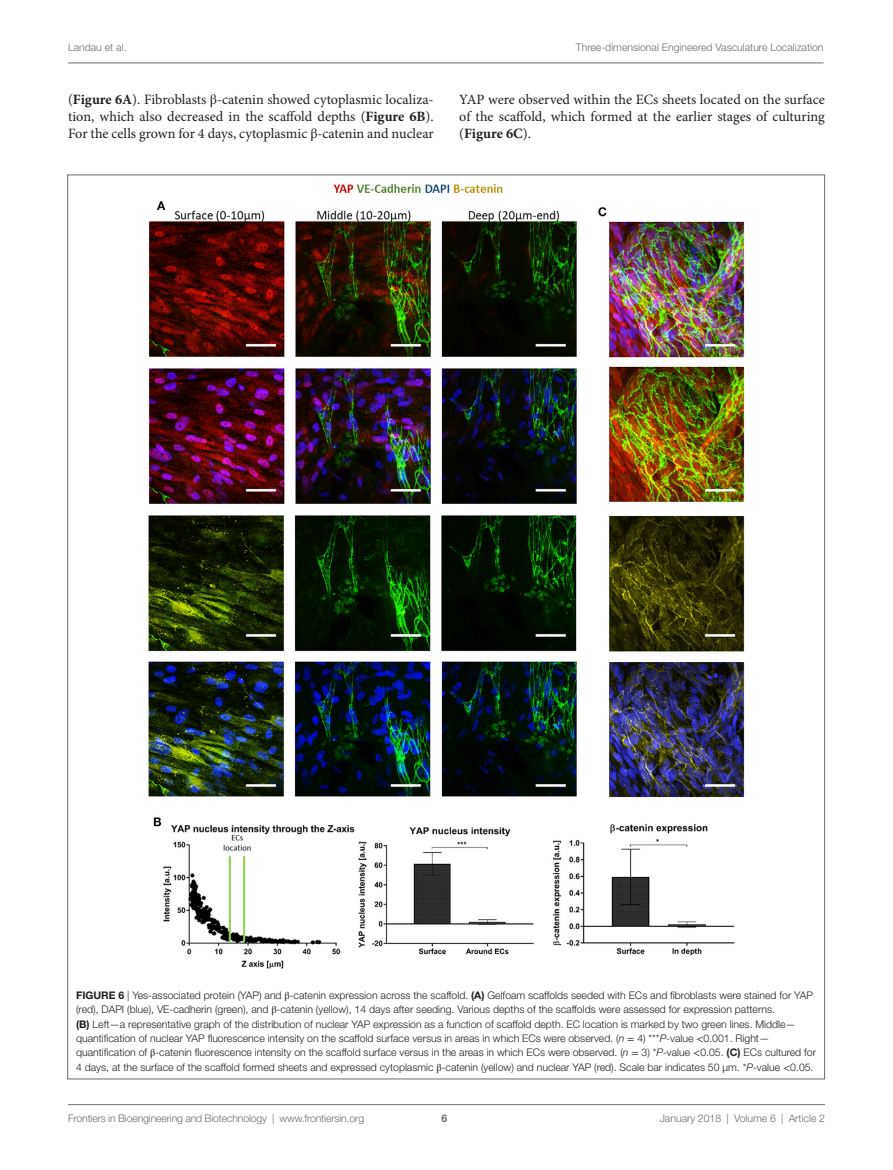
<style>
.page{position:relative;width:893px;height:1170px;background:#fff}
.page>*{position:absolute;margin:0;border:0;box-sizing:border-box;transform-origin:0 0}
.t1{font:14.25px/17.2px "Minion Pro";color:#231f20;text-align:justify}
.t2{font:300 10.5px/14.2px "Helvetica Neue LT Std";color:#231f20}
.t3{font:300 10.5px "Helvetica Neue LT Std";color:#6c6d70}
.t4{font:700 10.5px "Helvetica Neue LT Std";color:#6c6d70}
.s1{font-weight:700}
.s2{font-family:"STIX General"}
.s3{font-family:"STIX General";font-weight:400}
.s4{font-style:italic}
</style>
<div class="page">
<img style="left:148px;top:184px;width:597px;height:785px">
<hr style="left:68px;top:63px;width:756px;height:1px;background:#6c6d70">
<hr style="left:68px;top:1104px;width:757px;height:1px;background:#6c6d70">
<p class="t3" style="left:68px;top:41px;width:60px">Landau et al.</p>
<p class="t3" style="left:576px;top:41px;width:249px">Three-dimensional Engineered Vasculature Localization</p>
<h1 class="t1" style="left:68px;top:91px;width:367px">(<span class="s1">Figure 6A</span>). Fibroblasts <span class="s2">β</span>-catenin showed cytoplasmic localiza&shy;tion, which also decreased in the scaffold depths (<span class="s1">Figure 6B</span>).<br>For the cells grown for 4 days, cytoplasmic <span class="s2">β</span>-catenin and nuclear</h1>
<h1 class="t1" style="left:459px;top:90px;width:367px">YAP were observed within the ECs sheets located on the surface of the scaffold, which formed at the earlier stages of culturing (<span class="s1">Figure 6C</span>).</h1>
<p class="t2" style="left:76px;top:988px;width:741px"><span class="s1">FIGURE 6</span> | Yes-associated protein (YAP) and <span class="s3">β</span>-catenin expression across the scaffold. <span class="s1">(A)</span> Gelfoam scaffolds seeded with ECs and fibroblasts were stained for YAP (red), DAPI (blue), VE-cadherin (green), and <span class="s3">β</span>-catenin (yellow), 14 days after seeding. Various depths of the scaffolds were assessed for expression patterns.<br><span class="s1">(B)</span> Left—a representative graph of the distribution of nuclear YAP expression as a function of scaffold depth. EC location is marked by two green lines. Middle— quantification of nuclear YAP fluorescence intensity on the scaffold surface versus in areas in which ECs were observed. (<span class="s4">n</span> <span class="s3">=</span> 4) ***<span class="s4">P</span>-value <span class="s3">&lt;</span>0.001. Right— quantification of <span class="s3">β</span>-catenin fluorescence intensity on the scaffold surface versus in the areas in which ECs were observed. (<span class="s4">n</span> <span class="s3">=</span> 3) *<span class="s4">P</span>-value <span class="s3">&lt;</span>0.05. <span class="s1">(C)</span> ECs cultured for 4 days, at the surface of the scaffold formed sheets and expressed cytoplasmic <span class="s3">β</span>-catenin (yellow) and nuclear YAP (red). Scale bar indicates 50 µm. *<span class="s4">P</span>-value <span class="s3">&lt;</span>0.05.</p>
<p class="t3" style="left:68px;top:1111px;width:298px">Frontiers in Bioengineering and Biotechnology | www.frontiersin.org</p>
<p class="t3" style="left:660px;top:1111px;width:167px">January 2018 | Volume 6 | Article 2</p>
<p class="t4" style="left:441px;top:1111px;width:7px">6</p>
</div>
